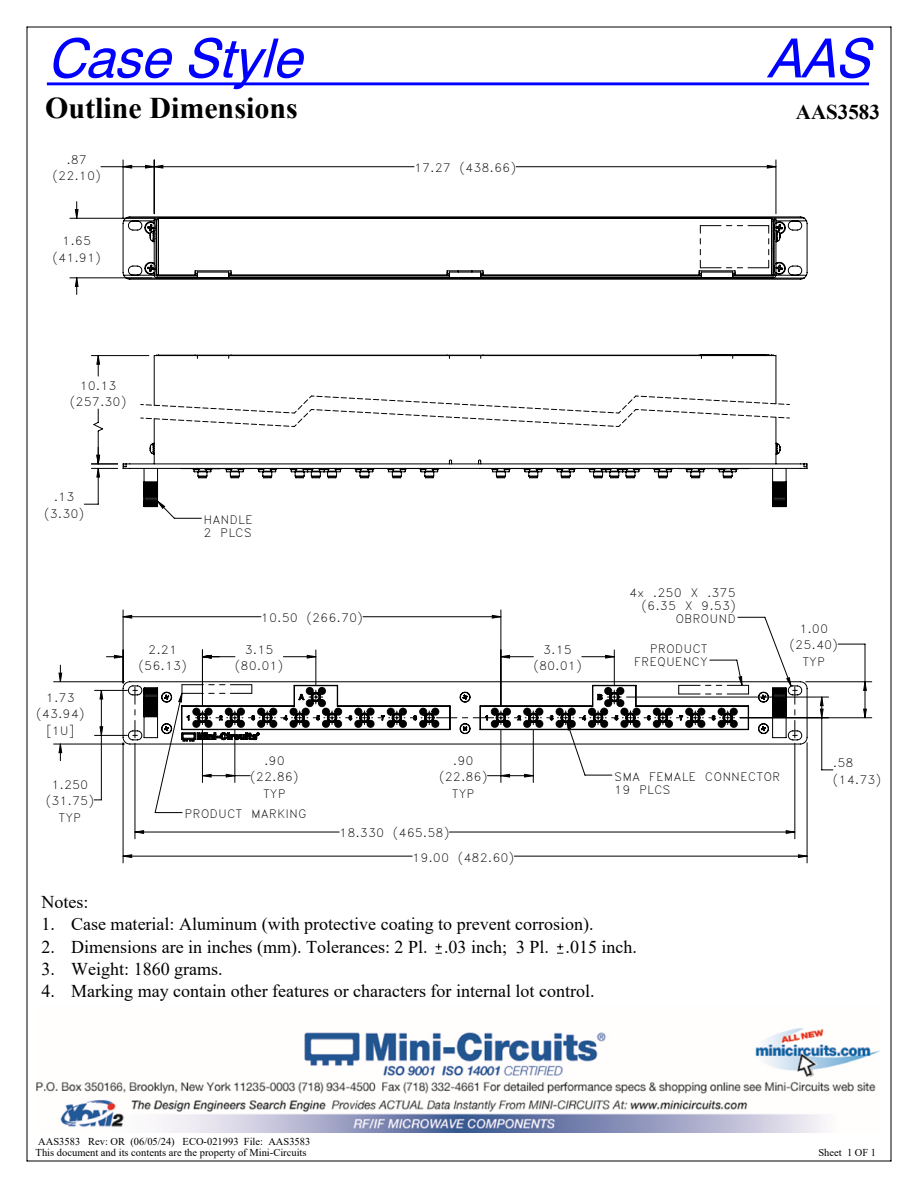
<style>
.page{position:relative;width:918px;height:1188px;background:#fff}
.page>*{position:absolute;margin:0;border:0;box-sizing:border-box;transform-origin:0 0}
.t1{font:italic 54px "Swis 721 BT";color:#00f}
.t2{font:700 30px "Times New Roman";color:#000}
.t3{font:700 21px "Times New Roman";color:#000}
.t4{font:18px "Times New Roman";color:#000}
.t5{font:11.55px/16.5px "Roman D";color:#000;text-align:center}
.t6{font:10.5px/10.5px "Times New Roman";color:#000}
</style>
<div class="page">
<img style="left:36px;top:1028px;width:844px;height:104px">
<hr style="left:740px;top:718px;width:132px;height:1px;background:#000">
<hr style="left:806px;top:682px;width:66px;height:1px;background:#000">
<hr style="left:54px;top:682px;width:70px;height:1px;background:#000">
<hr style="left:54px;top:744px;width:70px;height:1px;background:#000">
<hr style="left:123px;top:743px;width:1px;height:120px;background:#000">
<hr style="left:807px;top:743px;width:1px;height:120px;background:#000">
<hr style="left:27px;top:27px;width:1px;height:1134px;background:#000">
<hr style="left:27px;top:27px;width:864px;height:1px;background:#000">
<hr style="left:891px;top:27px;width:1px;height:1134px;background:#000">
<hr style="left:27px;top:1161px;width:864px;height:1px;background:#000">
<svg style="left:807px;top:643px;width:59px;height:134px"></svg>
<svg style="left:59px;top:673px;width:748px;height:184px"></svg>
<hr style="left:47px;top:82px;width:822px;height:3px;background:#00f">
<svg style="left:436px;top:944px;width:6px;height:10px"></svg>
<svg style="left:557px;top:944px;width:6px;height:10px"></svg>
<svg style="left:84px;top:464px;width:707px;height:349px"></svg>
<hr style="left:135px;top:743px;width:1px;height:96px;background:#000">
<hr style="left:795px;top:743px;width:1px;height:96px;background:#000">
<hr style="left:95px;top:690px;width:32px;height:1px;background:#000">
<hr style="left:95px;top:735px;width:32px;height:1px;background:#000">
<hr style="left:101px;top:735px;width:1px;height:65px;background:#000">
<svg style="left:75px;top:165px;width:701px;height:299px"></svg>
<svg style="left:97px;top:455px;width:694px;height:275px"></svg>
<svg style="left:135px;top:830px;width:660px;height:4px"></svg>
<svg style="left:100px;top:690px;width:3px;height:46px"></svg>
<svg style="left:123px;top:682px;width:684px;height:62px"></svg>
<svg style="left:123px;top:355px;width:684px;height:152px"></svg>
<svg style="left:123px;top:217px;width:684px;height:62px"></svg>
<h1 class="t1" style="left:47px;top:25px;width:273px">CaseStyle</h1>
<h1 class="t1" style="left:767px;top:25px;width:121px">AAS</h1>
<h2 class="t2" style="left:45px;top:87px;width:254px">Outline Dimensions</h2>
<h3 class="t3" style="left:796px;top:96px;width:85px">AAS3583</h3>
<p class="t5" style="left:53px;top:151px;width:50px">.87 (22.10)</p>
<p class="t5" style="left:53px;top:233px;width:50px">1.65 (41.91)</p>
<p class="t5" style="left:414px;top:159px;width:104px">17.27 (438.66)</p>
<p class="t5" style="left:70px;top:377px;width:58px">10.13 (257.30)</p>
<p class="t5" style="left:44px;top:489px;width:42px">.13 (3.30)</p>
<p class="t5" style="left:204px;top:513px;width:51px;line-height:12.9px;text-align:left">HANDLE<br>2 PLCS</p>
<p class="t5" style="left:36px;top:689px;width:50px">1.73 (43.94) [1U]</p>
<p class="t5" style="left:46px;top:776px;width:50px">1.250 (31.75)<br>TYP</p>
<p class="t5" style="left:139px;top:641px;width:50px">2.21 (56.13)</p>
<p class="t5" style="left:261px;top:609px;width:104px">10.50 (266.70)</p>
<p class="t5" style="left:235px;top:641px;width:50px">3.15 (80.01)</p>
<p class="t5" style="left:533px;top:641px;width:50px">3.15 (80.01)</p>
<p class="t5" style="left:250px;top:752px;width:50px">.90 (22.86)<br>TYP</p>
<p class="t5" style="left:439px;top:752px;width:50px">.90 (22.86)<br>TYP</p>
<p class="t5" style="left:184px;top:806px;width:124px">PRODUCT MARKING</p>
<p class="t5" style="left:339px;top:825px;width:112px">18.330 (465.58)</p>
<p class="t5" style="left:412px;top:849px;width:104px">19.00 (482.60)</p>
<p class="t5" style="left:629px;top:586px;width:108px;line-height:12.9px;text-align:right">4x .250 X .375 (6.35 X 9.53)<br>OBROUND</p>
<p class="t5" style="left:634px;top:642px;width:75px;line-height:12.9px;text-align:right">PRODUCT<br>FREQUENCY</p>
<p class="t5" style="left:790px;top:620px;width:50px">1.00 (25.40)<br>TYP</p>
<p class="t5" style="left:614px;top:770px;width:168px;line-height:12.9px;text-align:left">SMA FEMALE CONNECTOR<br>19 PLCS</p>
<p class="t5" style="left:833px;top:754px;width:50px;text-align:left">.58 (14.73)</p>
<h3 class="t4" style="left:41px;top:889px;width:48px">Notes:</h3>
<h3 class="t4" style="left:41px;top:912px;width:554px">1. Case material: Aluminum (with protective coating to prevent corrosion).</h3>
<h3 class="t4" style="left:41px;top:934px;width:597px">2. Dimensions are in inches (mm). Tolerances: 2 Pl. .03 inch; 3 Pl. .015 inch.</h3>
<h3 class="t4" style="left:41px;top:956px;width:183px">3. Weight: 1860 grams.</h3>
<h3 class="t4" style="left:41px;top:978px;width:555px">4. Marking may contain other features or characters for internal lot control.</h3>
<p class="t6" style="left:36px;top:1136px;width:276px">AAS3583 Rev: OR (06/05/24) ECO-021993 File: AAS3583<br>This document and its contents are the property of Mini-Circuits</p>
<p class="t6" style="left:818px;top:1147px;width:59px">Sheet 1 OF 1</p>
</div>
